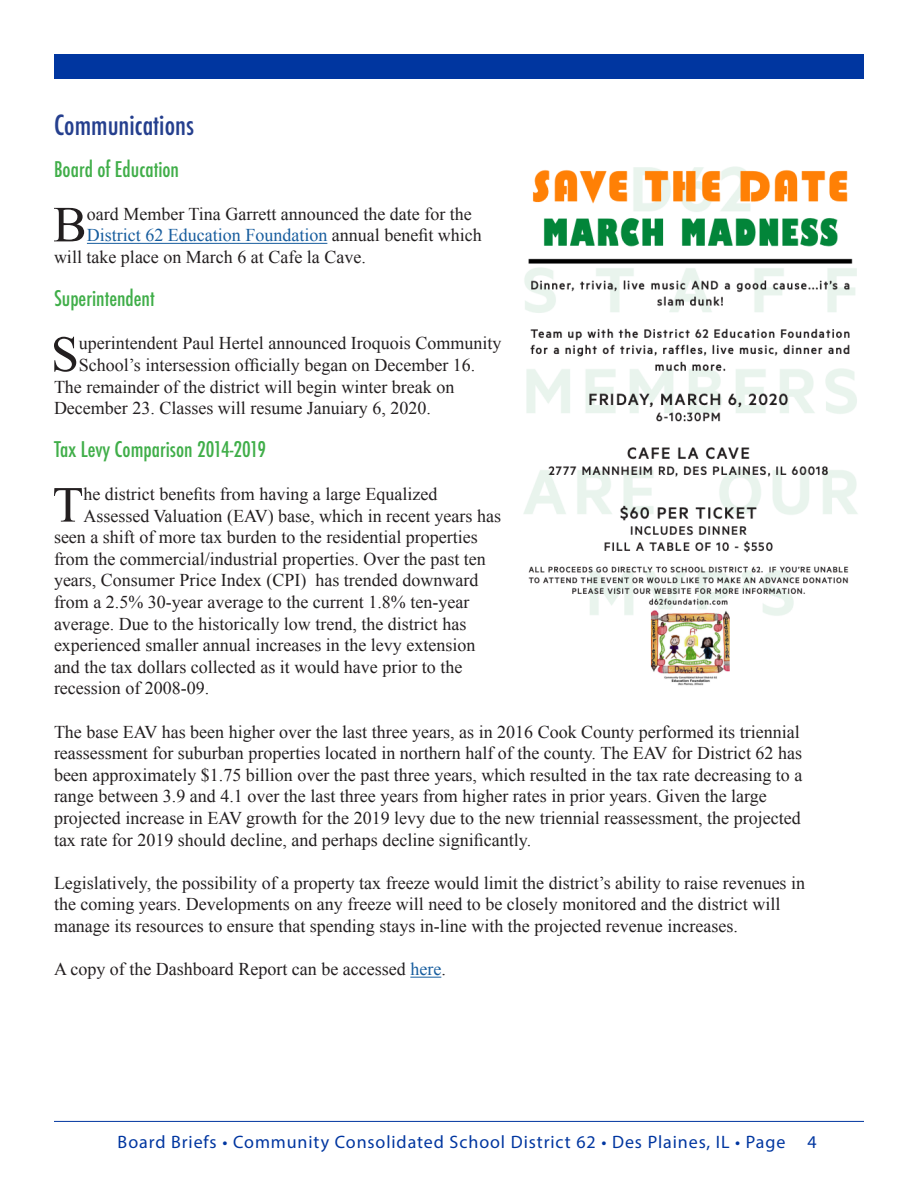
<style>
.page{position:relative;width:918px;height:1188px;background:#fff}
.page>*{position:absolute;margin:0;border:0;box-sizing:border-box;transform-origin:0 0}
.bodycopy{font:50.55px "Times New Roman";color:#231f20}
.bodycopy-2{font:500 condensed 27px "Futura";color:#253f8e}
.bodycopy-3{font:500 condensed 21px "Futura";color:#40ae49}
.bodycopy-4{font:18px "Times New Roman";color:#231f20}
.t1{font:18px "Myriad Pro";letter-spacing:.05em;color:#0036a0}
.bodycopy-5{font:18px "Times New Roman";color:#175d9e}
.s1{color:#231f20}
.s2{color:#175d9e}
</style>
<div class="page">
<hr style="left:54px;top:1121px;width:810px;height:1px;background:#0036a0">
<div style="left:54px;top:54px;width:810px;height:25px;background:#0036a0"></div>
<hr style="left:87px;top:243px;width:240px;height:1px;background:#175d9e">
<hr style="left:410px;top:977px;width:31px;height:1px;background:#175d9e">
<img style="left:523px;top:166px;width:335px;height:520px">
<p class="bodycopy-2" style="left:54px;top:107px;width:141px">Communications</p>
<p class="bodycopy-3" style="left:54px;top:155px;width:127px">Board of Education</p>
<p class="bodycopy" style="left:53px;top:191px;width:35px">B</p>
<p class="bodycopy-4" style="left:87px;top:202px;width:386px">oard Member Tina Garrett announced the date for the</p>
<p class="bodycopy-5" style="left:87px;top:223px;width:396px">District 62 Education Foundation <span class="s1">annual benefit which</span></p>
<p class="bodycopy-4" style="left:54px;top:245px;width:313px">will take place on March 6 at Cafe la Cave.</p>
<p class="bodycopy-3" style="left:54px;top:285px;width:102px">Superintendent</p>
<p class="bodycopy" style="left:51px;top:320px;width:30px">S</p>
<p class="bodycopy-4" style="left:79px;top:331px;width:424px">uperintendent Paul Hertel announced Iroquois Community</p>
<p class="bodycopy-4" style="left:79px;top:353px;width:398px">School’s intersession officially began on December 16.</p>
<p class="bodycopy-4" style="left:54px;top:374px;width:402px">The remainder of the district will begin winter break on</p>
<p class="bodycopy-4" style="left:54px;top:396px;width:378px">December 23. Classes will resume Januiary 6, 2020.</p>
<p class="bodycopy-3" style="left:54px;top:436px;width:214px">Tax Levy Comparison 2014-2019</p>
<p class="bodycopy" style="left:52px;top:471px;width:32px">T</p>
<p class="bodycopy-4" style="left:83px;top:482px;width:356px">he district benefits from having a large Equalized</p>
<p class="bodycopy-4" style="left:83px;top:503px;width:419px">Assessed Valuation (EAV) base, which in recent years has</p>
<p class="bodycopy-4" style="left:54px;top:525px;width:425px">seen a shift of more tax burden to the residential properties</p>
<p class="bodycopy-4" style="left:54px;top:547px;width:433px">from the commercial/industrial properties. Over the past ten</p>
<p class="bodycopy-4" style="left:54px;top:568px;width:426px">years, Consumer Price Index (CPI) has trended downward</p>
<p class="bodycopy-4" style="left:54px;top:590px;width:417px">from a 2.5% 30-year average to the current 1.8% ten-year</p>
<p class="bodycopy-4" style="left:54px;top:611px;width:414px">average. Due to the historically low trend, the district has</p>
<p class="bodycopy-4" style="left:54px;top:633px;width:423px">experienced smaller annual increases in the levy extension</p>
<p class="bodycopy-4" style="left:54px;top:655px;width:410px">and the tax dollars collected as it would have prior to the</p>
<p class="bodycopy-4" style="left:54px;top:676px;width:157px">recession of 2008-09.</p>
<p class="bodycopy-4" style="left:54px;top:719px;width:747px">The base EAV has been higher over the last three years, as in 2016 Cook County performed its triennial</p>
<p class="bodycopy-4" style="left:54px;top:741px;width:750px">reassessment for suburban properties located in northern half of the county. The EAV for District 62 has</p>
<p class="bodycopy-4" style="left:54px;top:763px;width:750px">been approximately $1.75 billion over the past three years, which resulted in the tax rate decreasing to a</p>
<p class="bodycopy-4" style="left:54px;top:784px;width:714px">range between 3.9 and 4.1 over the last three years from higher rates in prior years. Given the large</p>
<p class="bodycopy-4" style="left:54px;top:806px;width:748px">projected increase in EAV growth for the 2019 levy due to the new triennial reassessment, the projected</p>
<p class="bodycopy-4" style="left:54px;top:827px;width:479px">tax rate for 2019 should decline, and perhaps decline significantly.</p>
<p class="bodycopy-4" style="left:54px;top:871px;width:753px">Legislatively, the possibility of a property tax freeze would limit the district’s ability to raise revenues in</p>
<p class="bodycopy-4" style="left:54px;top:892px;width:728px">the coming years. Developments on any freeze will need to be closely monitored and the district will</p>
<p class="bodycopy-4" style="left:54px;top:914px;width:685px">manage its resources to ensure that spending stays in-line with the projected revenue increases.</p>
<p class="bodycopy-4" style="left:54px;top:957px;width:393px">A copy of the Dashboard Report can be accessed <span class="s2">here</span>.</p>
<p class="t1" style="left:118px;top:1130px;width:700px">Board Briefs • Community Consolidated School District 62 • Des Plaines, IL • Page 2 4</p>
</div>
